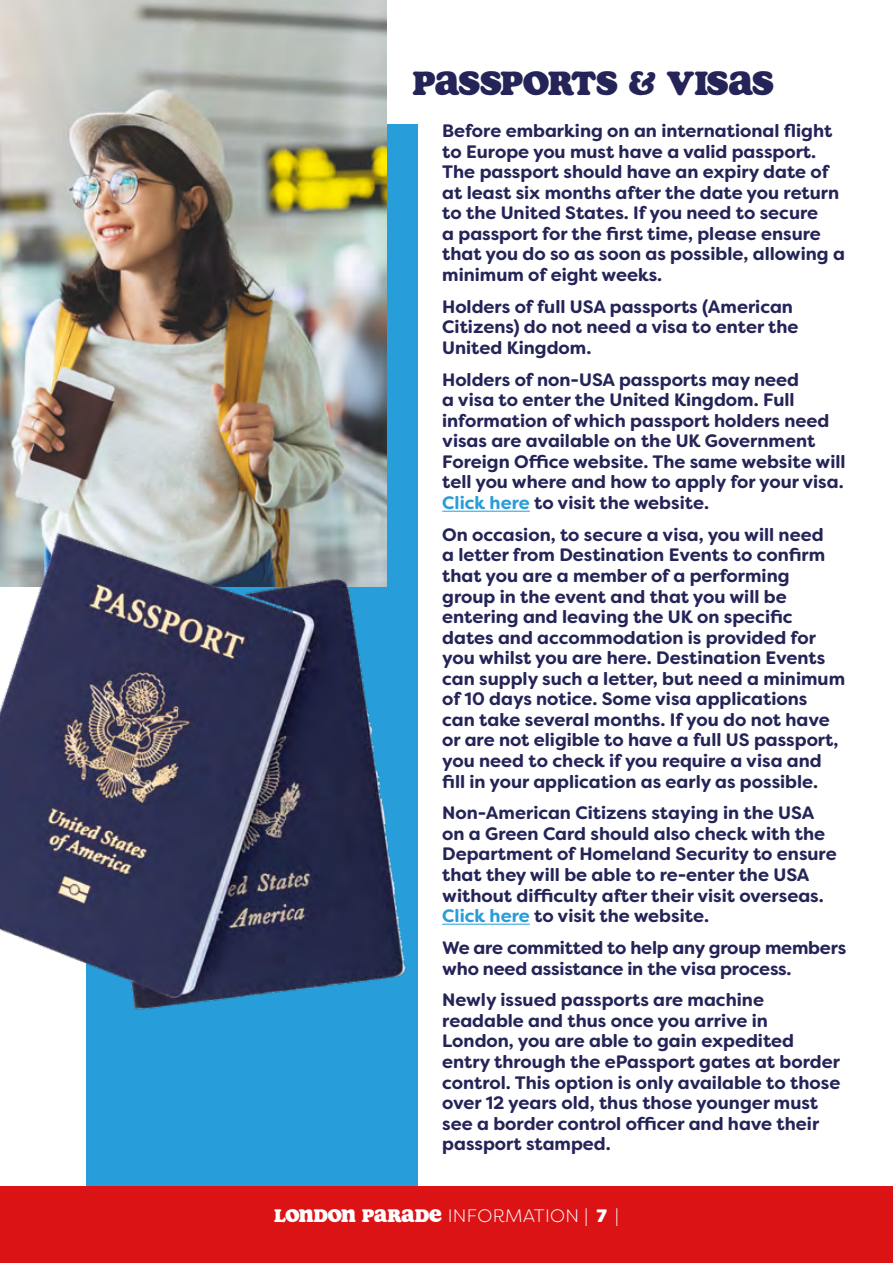
<style>
.page{position:relative;width:893px;height:1263px;background:#fff}
.page>*{position:absolute;margin:0;border:0;box-sizing:border-box;transform-origin:0 0}
.t1{font:36px "Soap";letter-spacing:-.02em;color:#242458}
.t2{font:700 18px/20.5px "Filson Soft";color:#242458}
.t3{font:300 18px "Filson Soft";letter-spacing:.02em;color:#fff}
.s1{color:#279dd9}
.s2{font-family:"Soap";font-weight:400;font-size:19.5px}
.s3{font-weight:800}
</style>
<div class="page">
<div style="left:86px;top:124px;width:331px;height:1062px;background:#279dd9"></div>
<img style="left:0;top:0;width:387px;height:509px">
<hr style="left:442px;top:511px;width:88px;height:1px;background:#279dd9">
<hr style="left:442px;top:924px;width:88px;height:1px;background:#279dd9">
<img style="left:0;top:509px;width:418px;height:531px">
<div style="left:0;top:1186px;width:893px;height:77px;background:#dc1315"></div>
<h1 class="t1" style="left:412px;top:61px;width:363px">PASSPORTS &amp; VISAS</h1>
<p class="t2" style="left:442px;top:121px;width:404px">Before embarking on an international flight to Europe you must have a valid passport.<br>The passport should have an expiry date of at least six months after the date you return to the United States. If you need to secure<br>a passport for the first time, please ensure that you do so as soon as possible, allowing a minimum of eight weeks.</p>
<p class="t2" style="left:442px;top:296px;width:358px">Holders of full USA passports (American<br>Citizens) do not need a visa to enter the<br>United Kingdom.</p>
<p class="t2" style="left:442px;top:369px;width:405px">Holders of non-USA passports may need<br>a visa to enter the United Kingdom. Full information of which passport holders need visas are available on the UK Government Foreign Office website. The same website will tell you where and how to apply for your visa.<br><span class="s1">Click here</span> to visit the website.</p>
<p class="t2" style="left:442px;top:524px;width:404px">On occasion, to secure a visa, you will need<br>a letter from Destination Events to confirm that you are a member of a performing group in the event and that you will be entering and leaving the UK on specific dates and accommodation is provided for you whilst you are here. Destination Events can supply such a letter, but need a minimum of 10 days notice. Some visa applications<br>can take several months. If you do not have or are not eligible to have a full US passport, you need to check if you require a visa and fill in your application as early as possible.</p>
<p class="t2" style="left:442px;top:803px;width:396px">Non-American Citizens staying in the USA on a Green Card should also check with the Department of Homeland Security to ensure that they will be able to re-enter the USA without difficulty after their visit overseas.<br><span class="s1">Click here</span> to visit the website.</p>
<p class="t2" style="left:442px;top:937px;width:405px">We are committed to help any group members who need assistance in the visa process.</p>
<p class="t2" style="left:442px;top:990px;width:400px">Newly issued passports are machine readable and thus once you arrive in London, you are able to gain expedited entry through the ePassport gates at border control. This option is only available to those over 12 years old, thus those younger must see a border control officer and have their passport stamped.</p>
<p class="t3" style="left:274px;top:1205px;width:346px"><span class="s2">LONDON PARADE</span> INFORMATION | <span class="s3">7</span> |</p>
</div>
